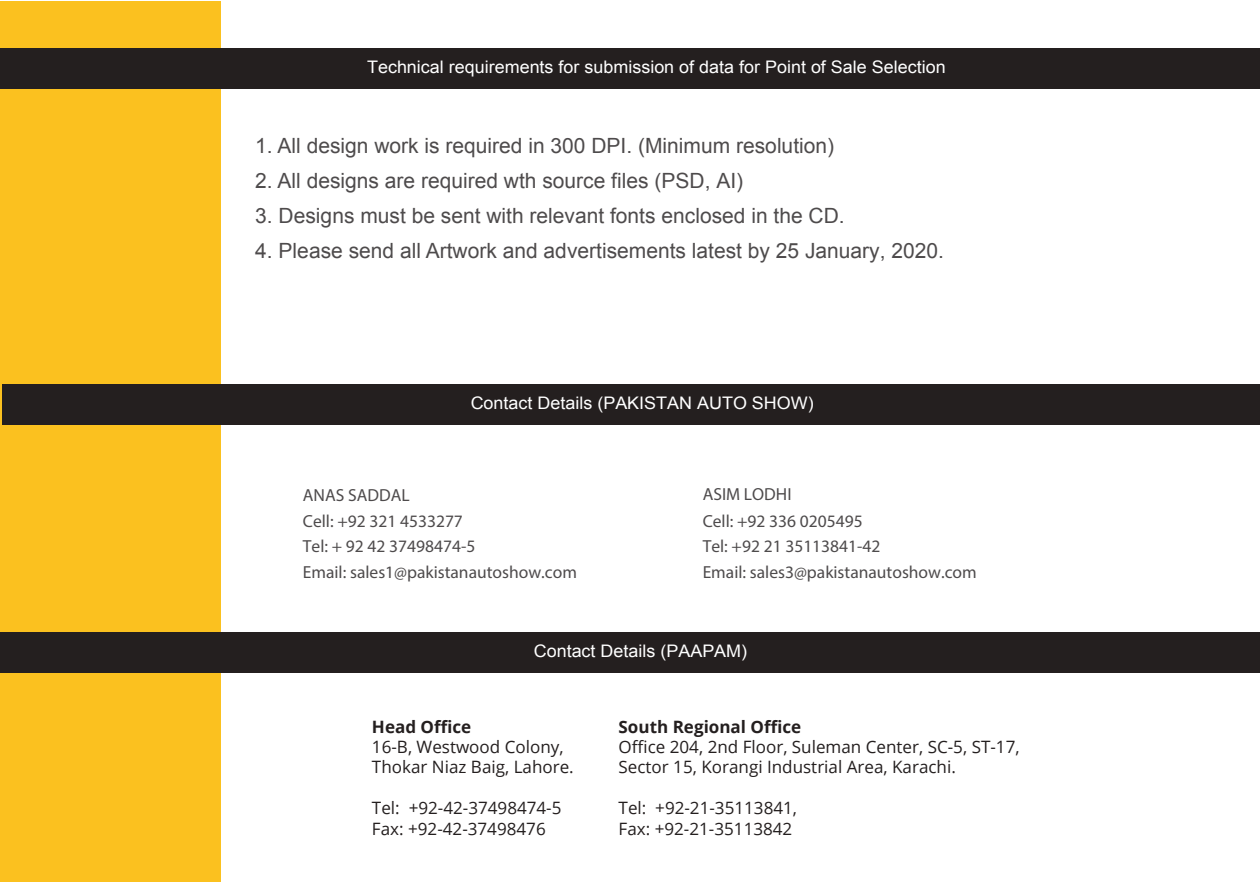
<style>
.page{position:relative;width:1260px;height:882px;background:#fff}
.page>*{position:absolute;margin:0;border:0;box-sizing:border-box;transform-origin:0 0}
.t1{font:21px "Arial";color:#4e4b4c}
.t2{font:17.5px/26.1px "Myriad Pro";color:#4e4b4c}
.t3{font:17.32px "Arial";color:#fff;scale:1.04 1}
.t4{font:16.97px/20.5px "Open Sans";color:#241f1f}
.t5{font:700 16.97px "Open Sans";color:#241f1f}
</style>
<div class="page">
<div style="left:0;top:1px;width:220px;height:881px;background:#fbc11f"></div>
<div style="left:0;top:48px;width:1260px;height:40px;background:#241f1f"></div>
<div style="left:0;top:632px;width:1260px;height:40px;background:#241f1f"></div>
<div style="left:2px;top:385px;width:1258px;height:40px;background:#241f1f"></div>
<p class="t3" style="left:367px;top:55px;width:558px">Technical requirements for submission of data for Point of Sale Selection</p>
<p class="t1" style="left:255px;top:132px;width:580px">1. All design work is required in 300 DPI. (Minimum resolution)</p>
<p class="t1" style="left:255px;top:167px;width:489px">2. All designs are required wth source files (PSD, AI)</p>
<p class="t1" style="left:255px;top:202px;width:591px">3. Designs must be sent with relevant fonts enclosed in the CD.</p>
<p class="t1" style="left:255px;top:237px;width:690px">4. Please send all Artwork and advertisements latest by 25 January, 2020.</p>
<p class="t3" style="left:471px;top:392px;width:331px">Contact Details (PAKISTAN AUTO SHOW)</p>
<p class="t2" style="left:703px;top:481px;width:90px">ASIM LODHI</p>
<p class="t2" style="left:303px;top:482px;width:162px">ANAS SADDAL<br>Cell: +92 321 4533277</p>
<p class="t2" style="left:303px;top:559px;width:276px">Email: sales1@pakistanautoshow.com</p>
<p class="t2" style="left:703px;top:508px;width:162px">Cell: +92 336 0205495</p>
<p class="t2" style="left:703px;top:559px;width:276px">Email: sales3@pakistanautoshow.com</p>
<p class="t2" style="left:303px;top:533px;width:174px">Tel: + 92 42 37498474-5</p>
<p class="t2" style="left:703px;top:533px;width:179px">Tel: +92 21 35113841-42</p>
<p class="t3" style="left:534px;top:639px;width:207px">Contact Details (PAAPAM)</p>
<p class="t5" style="left:372px;top:714px;width:101px">Head Office</p>
<p class="t4" style="left:372px;top:736px;width:203px">16-B, Westwood Colony,<br>Thokar Niaz Baig, Lahore.</p>
<p class="t4" style="left:372px;top:797px;width:191px">Tel: +92-42-37498474-5<br>Fax: +92-42-37498476</p>
<p class="t5" style="left:619px;top:714px;width:184px">South Regional Office</p>
<p class="t4" style="left:619px;top:736px;width:402px">Office 204, 2nd Floor, Suleman Center, SC-5, ST-17,<br>Sector 15, Korangi Industrial Area, Karachi.</p>
<p class="t4" style="left:619px;top:797px;width:180px">Tel: +92-21-35113841,<br>Fax: +92-21-35113842</p>
</div>
